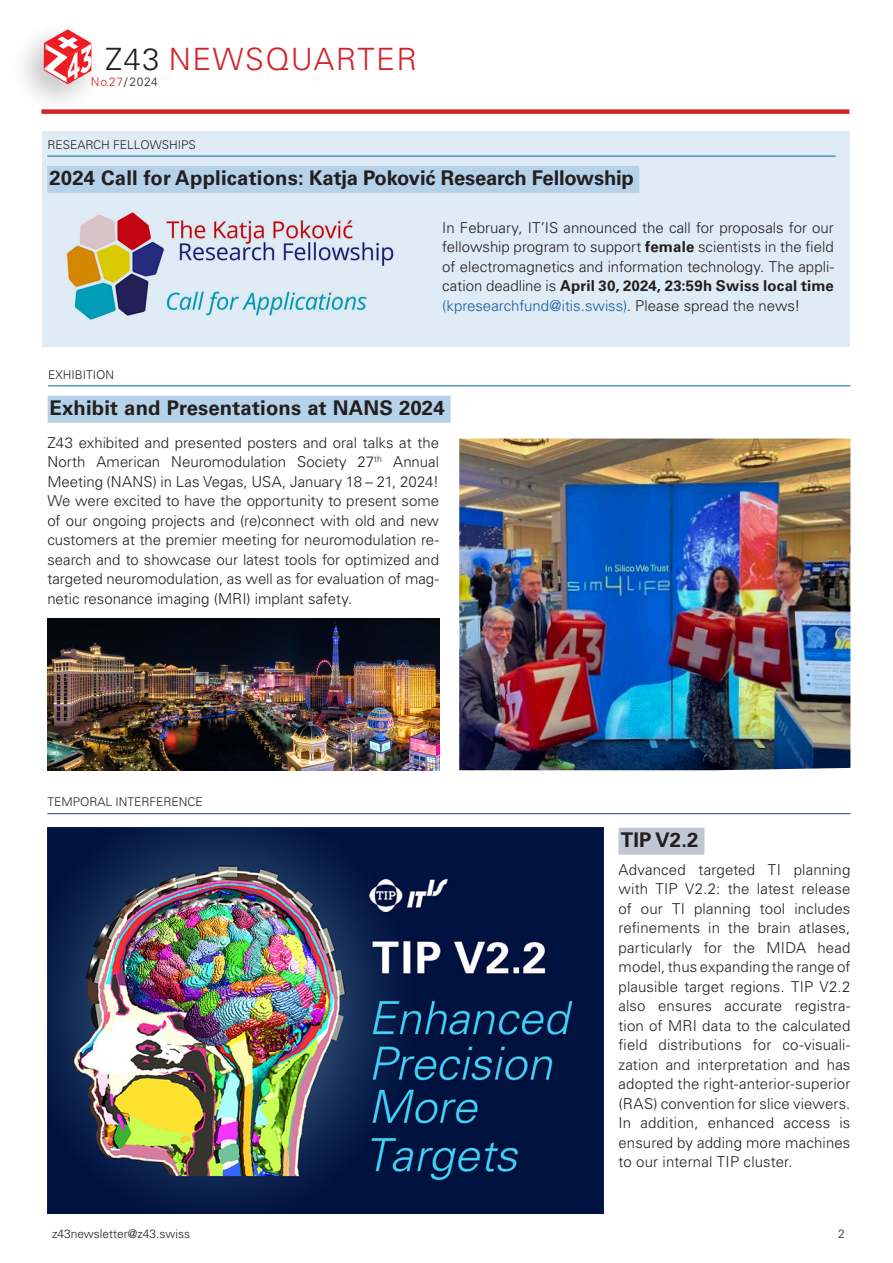
<style>
.page{position:relative;width:893px;height:1263px;background:#fff}
.page>*{position:absolute;margin:0;border:0;box-sizing:border-box;transform-origin:0 0}
.t1{font:300 30.75px "Univers LT Pro 45";letter-spacing:.05em;color:#d1232a}
.highlight_blau{font:700 20.25px "Univers LT Pro 65";letter-spacing:-.01em;color:#231f20}
.highlight_blau-2{font:700 20.25px "Univers LT Pro 65";letter-spacing:.01em;color:#231f20}
.highlight_TISAG_blau{font:700 20.25px "Univers LT Pro 65";color:#231f20}
.t2{font:300 15px/19.5px "Univers LT Pro 45";letter-spacing:.005em;color:#231f20;text-align:justify}
.t3{font:300 15px "Univers LT Pro 45";color:#175d9e}
.t4{font:300 12px "Univers LT Pro 45";color:#231f20}
.t5{font:300 12px "Univers LT Pro 45";letter-spacing:.05em;color:#d1232a}
.s1{color:#231f20}
.s2{font-family:"Univers LT Pro 65";font-weight:700}
</style>
<div class="page">
<div style="left:43px;top:131px;width:807px;height:215px;background:#dfecf5"></div>
<img style="left:459px;top:439px;width:391px;height:331px">
<div style="left:48px;top:396px;width:403px;height:27px;background:#b5d2e9"></div>
<hr style="left:48px;top:385px;width:802px;height:1px;background:#0068a5">
<div style="left:618px;top:828px;width:86px;height:27px;background:#c2c7d5"></div>
<hr style="left:47px;top:813px;width:803px;height:1px;background:#253f8e">
<img style="left:47px;top:827px;width:557px;height:386px">
<div style="left:47px;top:166px;width:592px;height:27px;background:#b5d2e9"></div>
<hr style="left:47px;top:156px;width:789px;height:1px;background:#0068a5">
<img style="left:47px;top:619px;width:392px;height:152px">
<img style="left:66px;top:212px;width:328px;height:108px">
<div style="left:41px;top:109px;width:808px;height:5px;background:#d1232a"></div>
<div style="left:11px;top:19px;width:94px;height:98px;background:#231f20;opacity:.24"></div>
<svg style="left:44px;top:29px;width:47px;height:55px"></svg>
<p class="t1" style="left:105px;top:41px;width:313px"><span class="s1">Z43</span> NEWSQUARTER</p>
<p class="t5" style="left:91px;top:75px;width:69px">No.27<span class="s1">/ 2024</span></p>
<p class="t4" style="left:47px;top:137px;width:150px">RESEARCH FELLOWSHIPS</p>
<p class="highlight_blau" style="left:50px;top:166px;width:586px">2024 Call for Applications: Katja Poković Research Fellowship</p>
<p class="t4" style="left:48px;top:367px;width:68px">EXHIBITION</p>
<p class="t2" style="left:442px;top:218px;width:393px">In February, IT’IS announced the call for proposals for our fellowship program to support <span class="s2">female</span> scientists in the field of electromagnetics and information technology. The appli&shy;cation deadline is <span class="s2">April 30, 2024, 23:59h Swiss local time</span></p>
<p class="t3" style="left:442px;top:296px;width:360px">(kpresearchfund@itis.swiss)<span class="s1">. Please spread the news!</span></p>
<p class="highlight_blau-2" style="left:49px;top:396px;width:397px">Exhibit and Presentations at NANS 2024</p>
<p class="t2" style="left:47px;top:433px;width:393px">Z43 exhibited and presented posters and oral talks at the North American Neuromodulation Society 27<sup>th</sup> Annual Meeting (NANS) in Las Vegas, USA, January 18 – 21, 2024!<br>We were excited to have the opportunity to present some of our ongoing projects and (re)connect with old and new customers at the premier meeting for neuromodulation re&shy;search and to showcase our latest tools for optimized and targeted neuromodulation, as well as for evaluation of mag&shy;netic resonance imaging (MRI) implant safety.</p>
<p class="t4" style="left:47px;top:795px;width:157px">TEMPORAL INTERFERENCE</p>
<p class="highlight_TISAG_blau" style="left:621px;top:828px;width:79px">TIP V2.2</p>
<p class="t2" style="left:618px;top:859px;width:233px">Advanced targeted TI planning with TIP V2.2: the latest release of our TI planning tool includes refinements in the brain atlases, particularly for the MIDA head model, thus expanding the range of plausible target regions. TIP V2.2 also ensures accurate registra&shy;tion of MRI data to the calculated field distributions for co-visuali&shy;zation and interpretation and has adopted the right-anterior-superior (RAS) convention for slice viewers.<br>In addition, enhanced access is ensured by adding more machines to our internal TIP cluster.</p>
<p class="t4" style="left:52px;top:1226px;width:140px">z43newsletter@z43.swiss</p>
<p class="t4" style="left:838px;top:1226px;width:8px">2</p>
</div>
